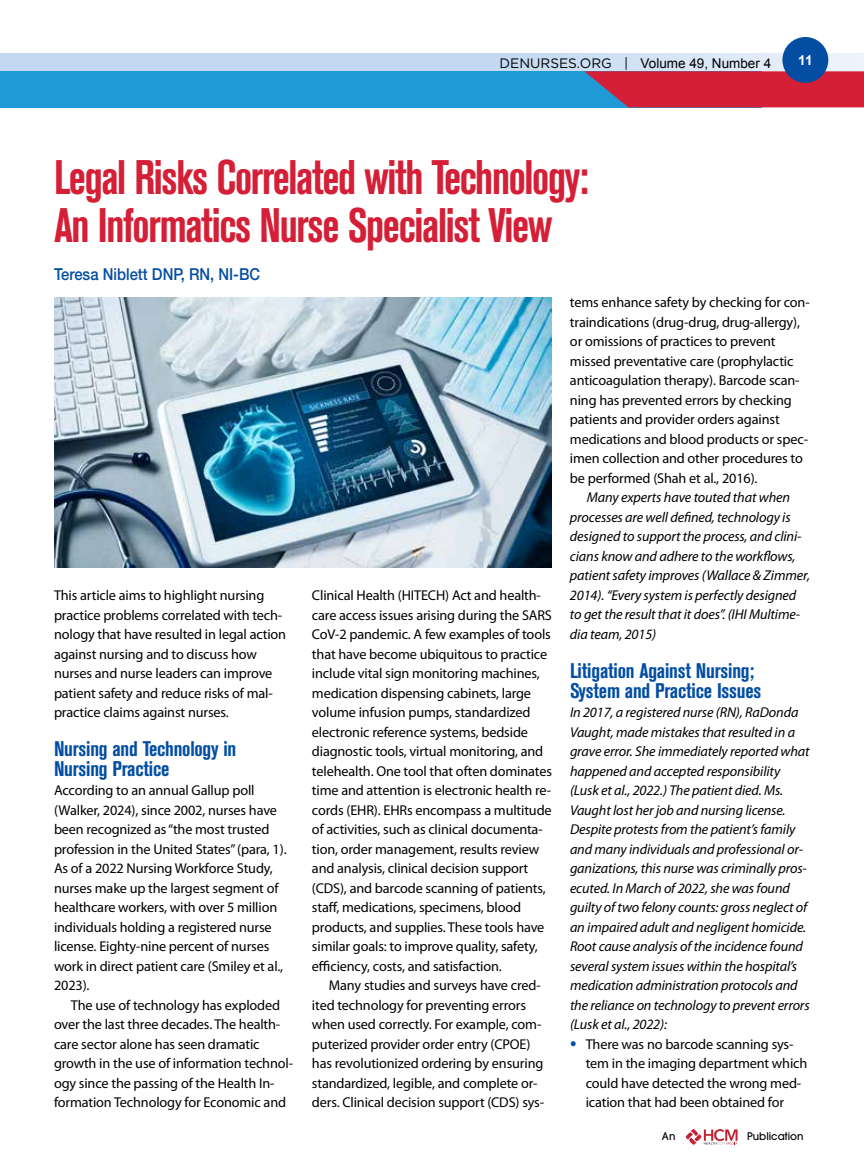
<style>
.page{position:relative;width:864px;height:1175px;background:#fff}
.page>*{position:absolute;margin:0;border:0;box-sizing:border-box;transform-origin:0 0}
.t1{font:700 condensed 48px/48px "Akzidenz Grotesk BE";letter-spacing:-.03em;color:#d41f37;scale:.9 1}
.t2{font:700 condensed 21px/19.5px "Akzidenz Grotesk BE";letter-spacing:-.01em;color:#034ea2}
.t3{font:500 16.5px "Helvetica Neue LT Std";color:#034ea2;scale:.9 1}
.t4{font:14.25px/19.5px "Myriad Pro";letter-spacing:-.01em;color:#000}
.t5{font:italic 14.25px/19.5px "Myriad Pro";letter-spacing:-.01em;color:#000}
.t6{font:700 13.65px "Arial";color:#fff}
.t7{font:13.5px "Arial";color:#000}
.t8{font:500 10.5px "Avant Garde";color:#000}
.s1{font-family:"Gotham";font-size:13.65px}
.s2{font-size:24px;color:#034ea2}
</style>
<div class="page">
<div style="left:0;top:71px;width:761px;height:36px;background:#1e9ad6"></div>
<svg style="left:584px;top:71px;width:280px;height:36px;background:#c32a45"></svg>
<svg style="left:1px;top:53px;width:863px;height:18px;background:#caddf2"></svg>
<div style="left:782px;top:37px;width:46px;height:46px;background:#034ea2;border-radius:50%"></div>
<svg style="left:0;top:53px;width:1px;height:18px"></svg>
<svg style="left:685px;top:1128px;width:53px;height:17px"></svg>
<img style="left:54px;top:298px;width:497px;height:270px">
<p class="t7" style="left:500px;top:54px;width:273px"><span class="s1">DENURSES.ORG |</span> Volume 49, Number 4</p>
<p class="t6" style="left:798px;top:51px;width:16px">11</p>
<h1 class="t1" style="left:54px;top:154px;width:596px">Legal Risks Correlated with Technology:<br>An Informatics Nurse Specialist View</h1>
<p class="t3" style="left:54px;top:265px;width:231px">Teresa Niblett DNP, RN, NI-BC</p>
<p class="t4" style="left:54px;top:586px;width:234px">This article aims to highlight nursing practice problems correlated with tech&shy;nology that have resulted in legal action against nursing and to discuss how nurses and nurse leaders can improve patient safety and reduce risks of mal&shy;practice claims against nurses.</p>
<h2 class="t2" style="left:54px;top:739px;width:184px">Nursing and Technology in<br>Nursing Practice</h2>
<p class="t4" style="left:54px;top:781px;width:234px">According to an annual Gallup poll (Walker, 2024), since 2002, nurses have been recognized as “the most trusted profession in the United States” (para, 1).<br>As of a 2022 Nursing Workforce Study, nurses make up the largest segment of healthcare workers, with over 5 million individuals holding a registered nurse license. Eighty-nine percent of nurses work in direct patient care (Smiley et al., 2023).</p>
<p class="t4" style="left:54px;top:995px;width:241px;text-indent:17px">The use of technology has exploded over the last three decades. The health&shy;care sector alone has seen dramatic growth in the use of information technol&shy;ogy since the passing of the Health In&shy;formation Technology for Economic and</p>
<p class="t4" style="left:312px;top:586px;width:242px">Clinical Health (HITECH) Act and health&shy;care access issues arising during the SARS CoV-2 pandemic. A few examples of tools that have become ubiquitous to practice include vital sign monitoring machines, medication dispensing cabinets, large volume infusion pumps, standardized electronic reference systems, bedside diagnostic tools, virtual monitoring, and telehealth. One tool that often dominates time and attention is electronic health re&shy;cords (EHR). EHRs encompass a multitude of activities, such as clinical documenta&shy;tion, order management, results review and analysis, clinical decision support (CDS), and barcode scanning of patients, staff, medications, specimens, blood products, and supplies. These tools have similar goals: to improve quality, safety, efficiency, costs, and satisfaction.</p>
<p class="t4" style="left:312px;top:976px;width:234px;text-indent:17px">Many studies and surveys have cred&shy;ited technology for preventing errors when used correctly. For example, com&shy;puterized provider order entry (CPOE) has revolutionized ordering by ensuring standardized, legible, and complete or&shy;ders. Clinical decision support (CDS) sys-</p>
<p class="t4" style="left:570px;top:293px;width:241px">tems enhance safety by checking for con&shy;traindications (drug-drug, drug-allergy), or omissions of practices to prevent missed preventative care (prophylactic anticoagulation therapy). Barcode scan&shy;ning has prevented errors by checking patients and provider orders against medications and blood products or spec&shy;imen collection and other procedures to be performed (Shah et al., 2016).</p>
<p class="t5" style="left:570px;top:488px;width:242px;text-indent:17px">Many experts have touted that when processes are well defined, technology is designed to support the process, and clini&shy;cians know and adhere to the workflows, patient safety improves (Wallace &amp; Zimmer, 2014). “Every system is perfectly designed to get the result that it does”. (IHI Multime&shy;dia team, 2015)</p>
<h2 class="t2" style="left:570px;top:661px;width:193px">Litigation Against Nursing;<br>System and Practice Issues</h2>
<p class="t5" style="left:570px;top:703px;width:241px">In 2017, a registered nurse (RN), RaDonda Vaught, made mistakes that resulted in a grave error. She immediately reported what happened and accepted responsibility (Lusk et al., 2022.) The patient died. Ms.<br>Vaught lost her job and nursing license.<br>Despite protests from the patient’s family and many individuals and professional or&shy;ganizations, this nurse was criminally pros&shy;ecuted. In March of 2022, she was found guilty of two felony counts: gross neglect of an impaired adult and negligent homicide.<br>Root cause analysis of the incidence found several system issues within the hospital’s medication administration protocols and the reliance on technology to prevent errors (Lusk et al., 2022):</p>
<p class="t4" style="left:586px;top:1034px;width:223px;text-indent:-16px"><span class="s2">•</span> There was no barcode scanning sys&shy;tem in the imaging department which could have detected the wrong med&shy;ication that had been obtained for</p>
<p class="t8" style="left:662px;top:1129px;width:15px">An</p>
<p class="t8" style="left:747px;top:1129px;width:58px">Publication</p>
</div>
